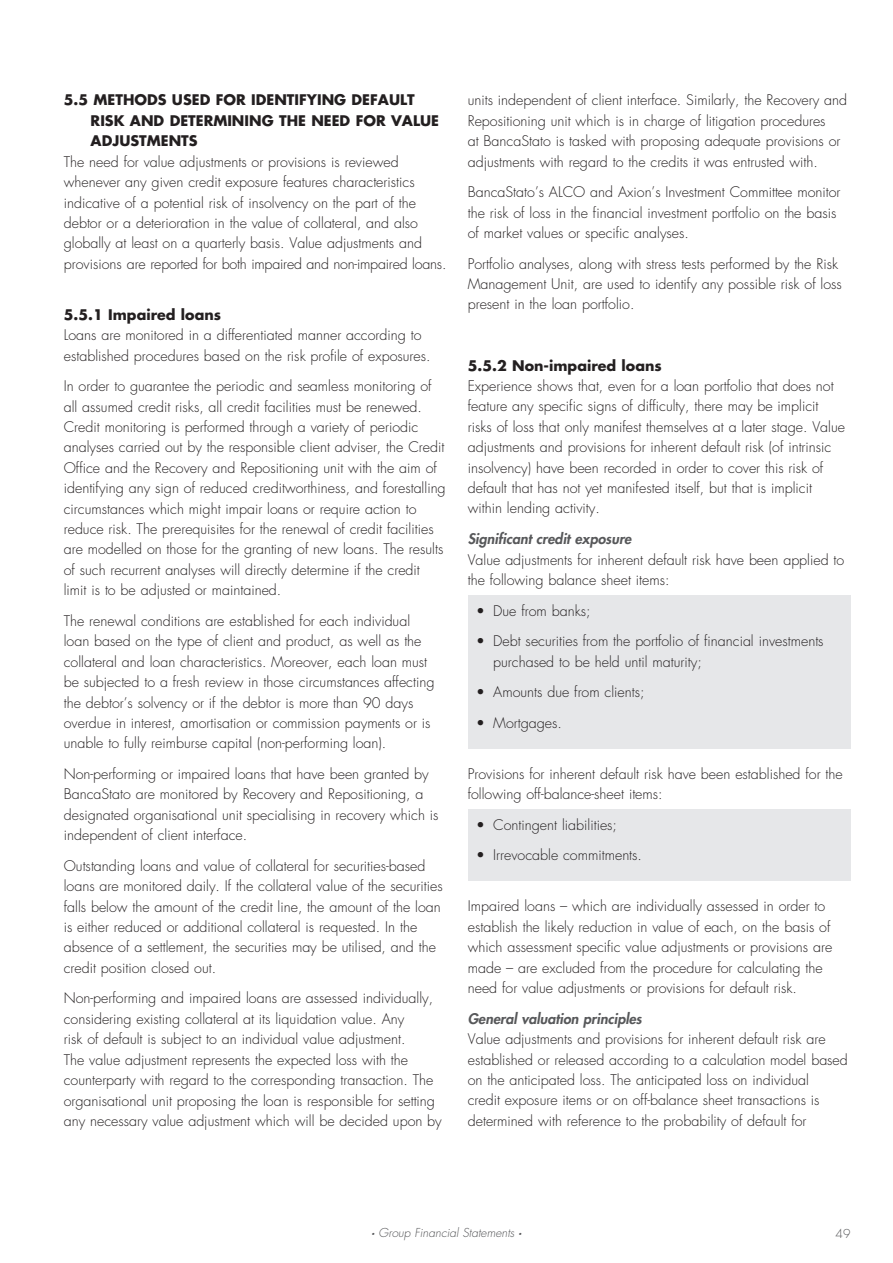
<style>
.page{position:relative;width:893px;height:1263px;background:#fff}
.page>*{position:absolute;margin:0;border:0;box-sizing:border-box;transform-origin:0 0}
.t1{font:300 14.25px/20.4px "Futura Std";color:#231f20}
.t2{font:700 14.25px/20.4px "Futura Std";color:#231f20}
.t3{font:italic 800 14.25px "Futura Std";color:#57585a}
.t4{font:italic 300 12px "Futura Std";color:#57585a}
.t5{font:300 12px "Futura Std";color:#57585a}
.s1{font-weight:800}
</style>
<div class="page">
<div style="left:468px;top:810px;width:382px;height:71px;background:#e6e7e9"></div>
<div style="left:468px;top:595px;width:382px;height:153px;background:#e6e7e9"></div>
<p class="t2" style="left:91px;top:90px;width:350px;text-indent:-27px">5.5 METHODS USED FOR IDENTIFYING DEFAULT<br>RISK AND DETERMINING THE NEED FOR VALUE<br>ADJUSTMENTS</p>
<p class="t1" style="left:64px;top:152px;width:384px">The need for value adjustments or provisions is reviewed whenever any given credit exposure features characteristics indicative of a potential risk of insolvency on the part of the debtor or a deterioration in the value of collateral, and also globally at least on a quarterly basis. Value adjustments and provisions are reported for both impaired and non-impaired loans.</p>
<p class="t2" style="left:64px;top:304px;width:159px">5.5.1 Impaired loans</p>
<p class="t1" style="left:64px;top:325px;width:368px">Loans are monitored in a differentiated manner according to established procedures based on the risk profile of exposures.</p>
<p class="t1" style="left:64px;top:376px;width:383px">In order to guarantee the periodic and seamless monitoring of all assumed credit risks, all credit facilities must be renewed.<br>Credit monitoring is performed through a variety of periodic analyses carried out by the responsible client adviser, the Credit Office and the Recovery and Repositioning unit with the aim of identifying any sign of reduced creditworthiness, and forestalling circumstances which might impair loans or require action to reduce risk. The prerequisites for the renewal of credit facilities are modelled on those for the granting of new loans. The results of such recurrent analyses will directly determine if the credit limit is to be adjusted or maintained.</p>
<p class="t1" style="left:64px;top:611px;width:372px">The renewal conditions are established for each individual loan based on the type of client and product, as well as the collateral and loan characteristics. Moreover, each loan must be subjected to a fresh review in those circumstances affecting the debtor’s solvency or if the debtor is more than 90 days overdue in interest, amortisation or commission payments or is unable to fully reimburse capital (non-performing loan).</p>
<p class="t1" style="left:64px;top:764px;width:376px">Non-performing or impaired loans that have been granted by BancaStato are monitored by Recovery and Repositioning, a designated organisational unit specialising in recovery which is independent of client interface.</p>
<p class="t1" style="left:64px;top:856px;width:380px">Outstanding loans and value of collateral for securities-based loans are monitored daily. If the collateral value of the securities falls below the amount of the credit line, the amount of the loan is either reduced or additional collateral is requested. In the absence of a settlement, the securities may be utilised, and the credit position closed out.</p>
<p class="t1" style="left:64px;top:988px;width:380px">Non-performing and impaired loans are assessed individually, considering existing collateral at its liquidation value. Any<br>risk of default is subject to an individual value adjustment.<br>The value adjustment represents the expected loss with the counterparty with regard to the corresponding transaction. The organisational unit proposing the loan is responsible for setting any necessary value adjustment which will be decided upon by</p>
<p class="t1" style="left:468px;top:90px;width:381px">units independent of client interface. Similarly, the Recovery and Repositioning unit which is in charge of litigation procedures<br>at BancaStato is tasked with proposing adequate provisions or adjustments with regard to the credits it was entrusted with.</p>
<p class="t1" style="left:468px;top:182px;width:374px">BancaStato’s ALCO and Axion’s Investment Committee monitor the risk of loss in the financial investment portfolio on the basis of market values or specific analyses.</p>
<p class="t1" style="left:468px;top:254px;width:376px">Portfolio analyses, along with stress tests performed by the Risk<br>Management Unit, are used to identify any possible risk of loss present in the loan portfolio.</p>
<p class="t2" style="left:468px;top:355px;width:196px">5.5.2 Non-impaired loans</p>
<p class="t1" style="left:468px;top:376px;width:379px">Experience shows that, even for a loan portfolio that does not feature any specific signs of difficulty, there may be implicit risks of loss that only manifest themselves at a later stage. Value adjustments and provisions for inherent default risk (of intrinsic insolvency) have been recorded in order to cover this risk of default that has not yet manifested itself, but that is implicit within lending activity.</p>
<p class="t3" style="left:468px;top:530px;width:165px">Significant credit exposure</p>
<p class="t1" style="left:468px;top:549px;width:378px">Value adjustments for inherent default risk have been applied to the following balance sheet items:</p>
<p class="t1" style="left:476px;top:600px;width:116px">• Due from banks;</p>
<p class="t1" style="left:493px;top:631px;width:332px;text-indent:-17px">• Debt securities from the portfolio of financial investments purchased to be held until maturity;</p>
<p class="t1" style="left:476px;top:682px;width:170px">• Amounts due from clients;</p>
<p class="t1" style="left:476px;top:713px;width:87px">• Mortgages.</p>
<p class="t1" style="left:468px;top:764px;width:376px">Provisions for inherent default risk have been established for the following off-balance-sheet items:</p>
<p class="t1" style="left:476px;top:815px;width:142px">• Contingent liabilities;</p>
<p class="t1" style="left:476px;top:845px;width:167px">• Irrevocable commitments.</p>
<p class="t1" style="left:468px;top:896px;width:366px">Impaired loans – which are individually assessed in order to establish the likely reduction in value of each, on the basis of which assessment specific value adjustments or provisions are made – are excluded from the procedure for calculating the need for value adjustments or provisions for default risk.</p>
<p class="t3" style="left:468px;top:1009px;width:175px">General valuation principles</p>
<p class="t1" style="left:468px;top:1029px;width:382px">Value adjustments and provisions for inherent default risk are established or released according to a calculation model based on the anticipated loss. The anticipated loss on individual<br>credit exposure items or on off-balance sheet transactions is determined with reference to the probability of default for</p>
<p class="t4" style="left:371px;top:1225px;width:152px"><span class="s1">∙</span> Group Financial Statements <span class="s1">∙</span></p>
<p class="t5" style="left:836px;top:1226px;width:16px">49</p>
</div>
